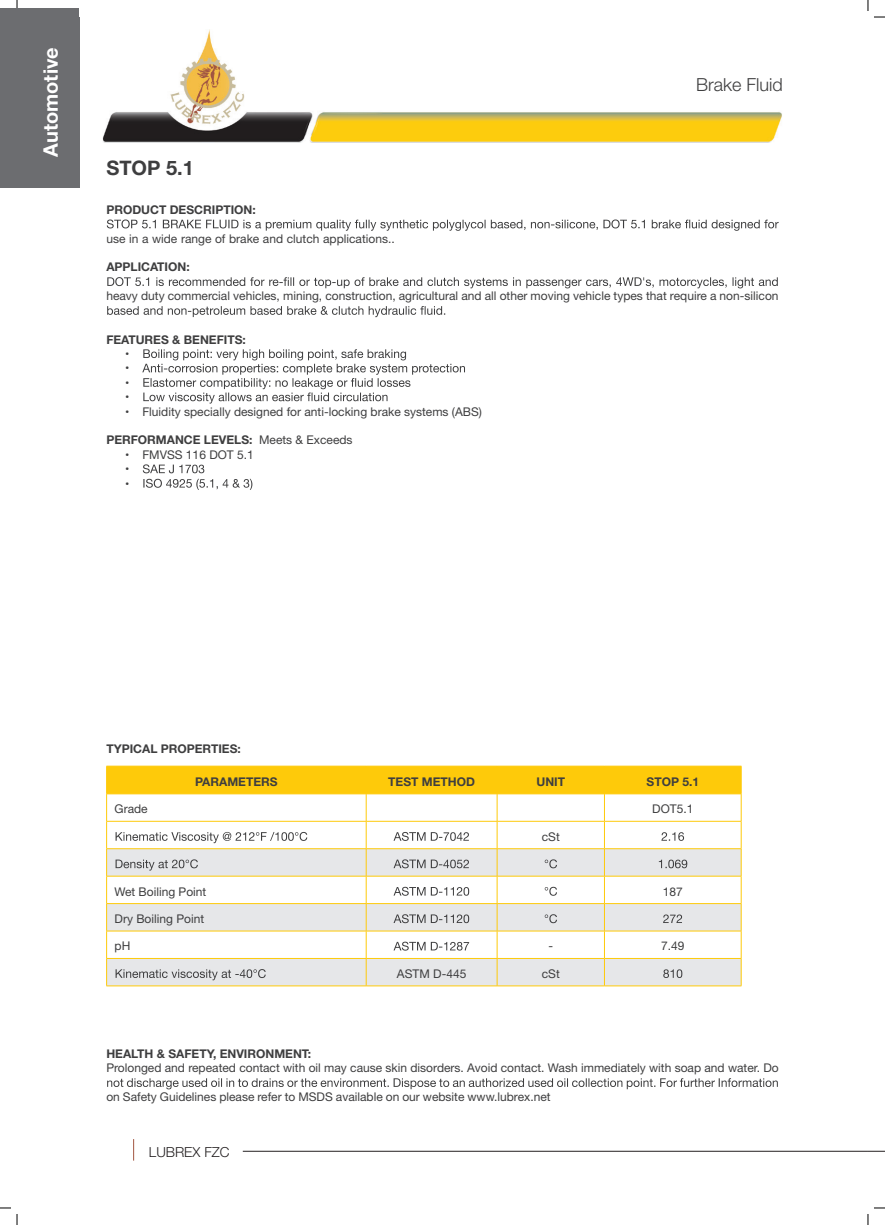
<style>
.page{position:relative;width:885px;height:1225px;background:#fff}
.page>*{position:absolute;margin:0;border:0;box-sizing:border-box;transform-origin:0 0}
.t1{font:700 20px "Helvetica Neue";color:#fff}
.t2{font:700 20px "Helvetica Neue";color:#3e3e3f}
.t3{font:300 18px "Helvetica Neue";color:#3e3e3f}
.t4{font:300 13.8px "Helvetica Neue";color:#231f20}
.t5{font:12px/14.4px "Helvetica Neue";color:#3e3e3f;text-align:justify}
.t6{font:700 12px "Helvetica Neue";color:#3e3e3f}
.s1{font-weight:400}
</style>
<div class="page">
<div style="left:17px;top:17px;width:62px;height:170px;background:#6c6d70"></div>
<svg style="left:133px;top:1139px;width:1px;height:21px"></svg>
<hr style="left:243px;top:1151px;width:624px;height:1px;background:#231f20">
<svg style="left:867px;top:1151px;width:17px;height:1px"></svg>
<img style="left:102px;top:30px;width:680px;height:112px">
<svg style="left:107px;top:219px;width:671px;height:12px"></svg>
<svg style="left:107px;top:277px;width:670px;height:11px"></svg>
<svg style="left:107px;top:306px;width:338px;height:11px"></svg>
<svg style="left:142px;top:349px;width:323px;height:54px"></svg>
<svg style="left:143px;top:464px;width:61px;height:9px"></svg>
<svg style="left:143px;top:479px;width:109px;height:11px"></svg>
<svg style="left:107px;top:1078px;width:670px;height:11px"></svg>
<hr style="left:106px;top:985px;width:260px;height:1px;background:#feca0a">
<hr style="left:366px;top:985px;width:131px;height:1px;background:#feca0a">
<hr style="left:497px;top:985px;width:107px;height:1px;background:#feca0a">
<hr style="left:604px;top:985px;width:137px;height:1px;background:#feca0a">
<svg style="left:106px;top:766px;width:635px;height:219px"></svg>
<svg style="left:16px;top:0;width:2px;height:8px"></svg>
<svg style="left:0;top:1207px;width:18px;height:18px"></svg>
<svg style="left:867px;top:0;width:18px;height:18px"></svg>
<svg style="left:867px;top:1207px;width:18px;height:18px"></svg>
<div style="left:0;top:8px;width:32px;height:179px;background:#6c6d70"></div>
<div style="left:27px;top:8px;width:52px;height:13px;background:#6c6d70"></div>
<h1 class="t1" style="left:35px;top:157px;width:111px;rotate:-90deg">Automotive</h1>
<h2 class="t3" style="left:696px;top:70px;width:88px">Brake Fluid</h2>
<h1 class="t2" style="left:106px;top:153px;width:89px">STOP 5.1</h1>
<p class="t6" style="left:106px;top:200px;width:151px">PRODUCT DESCRIPTION:</p>
<p class="t5" style="left:106px;top:232px;width:290px">use in a wide range of brake and clutch applications..</p>
<p class="t6" style="left:106px;top:258px;width:85px">APPLICATION:</p>
<p class="t5" style="left:106px;top:289px;width:673px">heavy duty commercial vehicles, mining, construction, agricultural and all other moving vehicle types that require a non-silicon</p>
<p class="t6" style="left:106px;top:330px;width:141px">FEATURES &amp; BENEFITS:</p>
<p class="t5" style="left:125px;top:347px;width:6px">• • • •</p>
<p class="t5" style="left:125px;top:405px;width:358px">• Fluidity specially designed for anti-locking brake systems (ABS)</p>
<p class="t6" style="left:106px;top:431px;width:248px">PERFORMANCE LEVELS: <span class="s1">Meets &amp; Exceeds</span></p>
<p class="t5" style="left:125px;top:448px;width:130px;text-align:left">• FMVSS 116 DOT 5.1 •<br>•</p>
<p class="t6" style="left:106px;top:740px;width:136px">TYPICAL PROPERTIES:</p>
<p class="t6" style="left:195px;top:772px;width:84px">PARAMETERS</p>
<p class="t6" style="left:388px;top:772px;width:88px">TEST METHOD</p>
<p class="t6" style="left:536px;top:772px;width:30px">UNIT</p>
<p class="t6" style="left:646px;top:772px;width:54px">STOP 5.1</p>
<p class="t5" style="left:115px;top:802px;width:35px">Grade</p>
<p class="t5" style="left:652px;top:802px;width:43px">DOT5.1</p>
<p class="t5" style="left:541px;top:830px;width:19px">cSt</p>
<p class="t5" style="left:115px;top:884px;width:93px">Wet Boiling Point</p>
<p class="t5" style="left:662px;top:884px;width:22px">187</p>
<p class="t5" style="left:115px;top:912px;width:91px">Dry Boiling Point</p>
<p class="t5" style="left:115px;top:939px;width:17px">pH</p>
<p class="t5" style="left:548px;top:939px;width:6px">-</p>
<p class="t5" style="left:661px;top:939px;width:25px">7.49</p>
<p class="t5" style="left:397px;top:967px;width:71px">ASTM D-445</p>
<p class="t5" style="left:541px;top:967px;width:19px">cSt</p>
<p class="t6" style="left:106px;top:1044px;width:206px">HEALTH &amp; SAFETY, ENVIRONMENT:</p>
<p class="t5" style="left:106px;top:1061px;width:673px">Prolonged and repeated contact with oil may cause skin disorders. Avoid contact. Wash immediately with soap and water. Do</p>
<p class="t5" style="left:106px;top:1090px;width:445px">on Safety Guidelines please refer to MSDS available on our website www.lubrex.net</p>
<p class="t4" style="left:149px;top:1140px;width:82px">LUBREX FZC</p>
</div>
